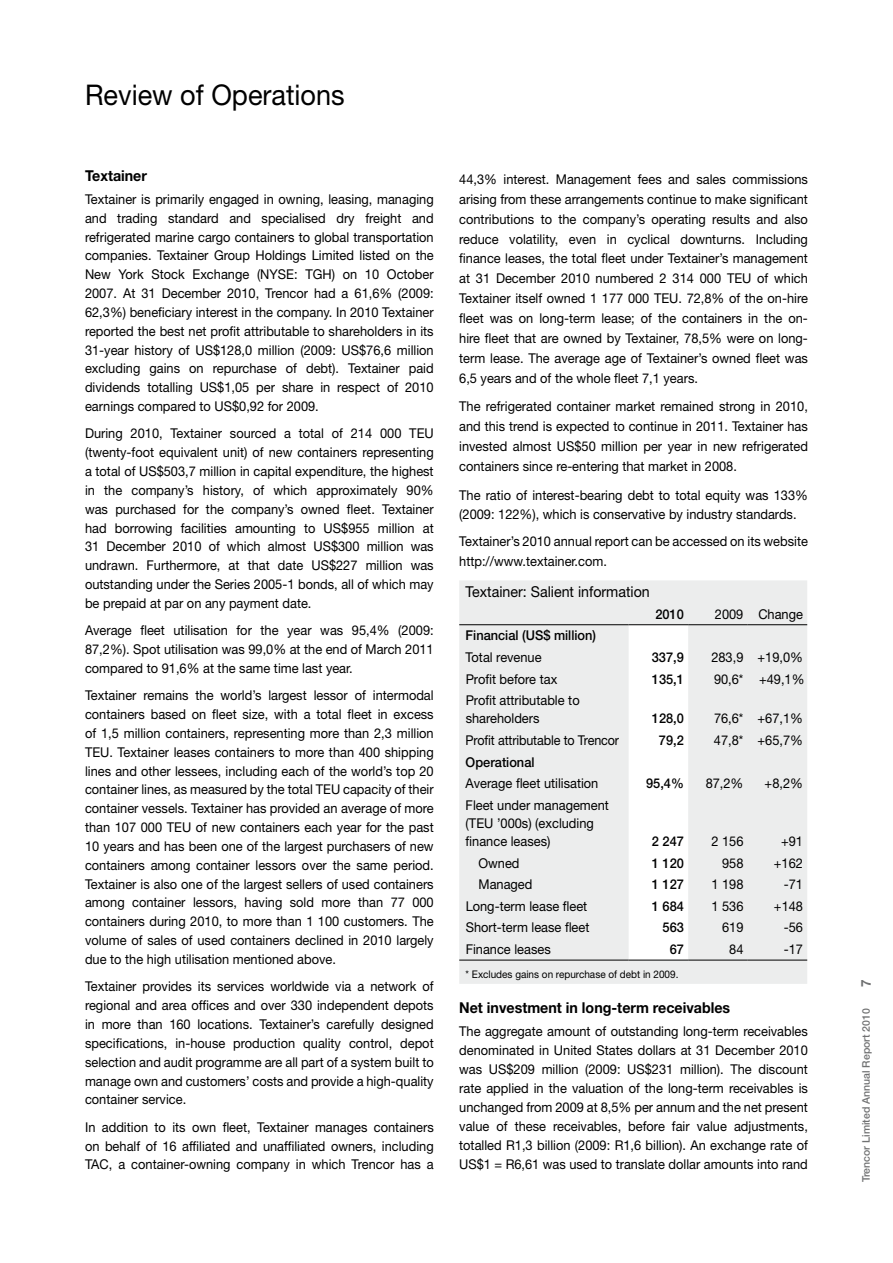
<style>
.page{position:relative;width:893px;height:1263px;background:#fff}
.page>*{position:absolute;margin:0;border:0;box-sizing:border-box;transform-origin:0 0}
.t1{font:28.5px "Helvetica Neue LT Std";color:#000;scale:.95 1}
.t2{font:700 15px "Helvetica Neue LT Std";color:#000;scale:.95 1}
.t3{font:15px "Helvetica Neue LT Std";color:#000;scale:.95 1}
.t4{font:13.5px/18.9px "Helvetica Neue LT Std";color:#000;text-align:justify;scale:.95 1}
.t5{font:500 13.5px "Helvetica Neue LT Std";color:#000;scale:.95 1}
.t6{font:13.5px "Helvetica Neue LT Std";color:#000;scale:.93 1}
.t7{font:700 13.5px "Helvetica Neue LT Std";color:#707172}
.t8{font:10.5px "Helvetica Neue LT Std";color:#000;scale:.95 1}
.t9{font:500 10.5px "Helvetica Neue LT Std";color:#707172}
</style>
<div class="page">
<svg style="left:459px;top:580px;width:348px;height:404px;fill:#eceded"></svg>
<hr style="left:459px;top:624px;width:170px;height:1px;background:#000">
<hr style="left:629px;top:624px;width:59px;height:1px;background:#000">
<hr style="left:688px;top:624px;width:60px;height:1px;background:#000">
<hr style="left:748px;top:624px;width:59px;height:1px;background:#000">
<hr style="left:459px;top:960px;width:170px;height:1px;background:#000">
<hr style="left:629px;top:960px;width:59px;height:1px;background:#000">
<hr style="left:688px;top:960px;width:60px;height:1px;background:#000">
<hr style="left:748px;top:960px;width:59px;height:1px;background:#000">
<h1 class="t1" style="left:85px;top:78px;width:275px">Review of Operations</h1>
<p class="t2" style="left:85px;top:166px;width:67px">Textainer</p>
<p class="t4" style="left:85px;top:189px;width:369px">Textainer is primarily engaged in owning, leasing, managing and trading standard and specialised dry freight and refrigerated marine cargo containers to global transportation companies. Textainer Group Holdings Limited listed on the New York Stock Exchange (NYSE: TGH) on 10 October 2007. At 31 December 2010, Trencor had a 61,6% (2009:<br>62,3%) beneficiary interest in the company. In 2010 Textainer reported the best net profit attributable to shareholders in its 31-year history of US$128,0 million (2009: US$76,6 million excluding gains on repurchase of debt). Textainer paid dividends totalling US$1,05 per share in respect of 2010 earnings compared to US$0,92 for 2009.</p>
<p class="t4" style="left:85px;top:424px;width:369px">During 2010, Textainer sourced a total of 214 000 TEU (twenty-foot equivalent unit) of new containers representing a total of US$503,7 million in capital expenditure, the highest in the company’s history, of which approximately 90% was purchased for the company’s owned fleet. Textainer had borrowing facilities amounting to US$955 million at 31 December 2010 of which almost US$300 million was undrawn. Furthermore, at that date US$227 million was outstanding under the Series 2005-1 bonds, all of which may be prepaid at par on any payment date.</p>
<p class="t4" style="left:85px;top:621px;width:368px">Average fleet utilisation for the year was 95,4% (2009:<br>87,2%). Spot utilisation was 99,0% at the end of March 2011 compared to 91,6% at the same time last year.</p>
<p class="t4" style="left:85px;top:686px;width:369px">Textainer remains the world’s largest lessor of intermodal containers based on fleet size, with a total fleet in excess of 1,5 million containers, representing more than 2,3 million TEU. Textainer leases containers to more than 400 shipping lines and other lessees, including each of the world’s top 20 container lines, as measured by the total TEU capacity of their container vessels. Textainer has provided an average of more than 107 000 TEU of new containers each year for the past 10 years and has been one of the largest purchasers of new containers among container lessors over the same period.<br>Textainer is also one of the largest sellers of used containers among container lessors, having sold more than 77 000 containers during 2010, to more than 1 100 customers. The volume of sales of used containers declined in 2010 largely due to the high utilisation mentioned above.</p>
<p class="t4" style="left:85px;top:977px;width:369px">Textainer provides its services worldwide via a network of regional and area offices and over 330 independent depots in more than 160 locations. Textainer’s carefully designed specifications, in-house production quality control, depot selection and audit programme are all part of a system built to manage own and customers’ costs and provide a high-quality container service.</p>
<p class="t4" style="left:85px;top:1117px;width:369px">In addition to its own fleet, Textainer manages containers on behalf of 16 affiliated and unaffiliated owners, including TAC, a container-owning company in which Trencor has a</p>
<p class="t4" style="left:459px;top:169px;width:369px;line-height:20px">44,3% interest. Management fees and sales commissions arising from these arrangements continue to make significant contributions to the company’s operating results and also reduce volatility, even in cyclical downturns. Including finance leases, the total fleet under Textainer’s management at 31 December 2010 numbered 2 314 000 TEU of which Textainer itself owned 1 177 000 TEU. 72,8% of the on-hire fleet was on long-term lease; of the containers in the on&shy;hire fleet that are owned by Textainer, 78,5% were on long&shy;term lease. The average age of Textainer’s owned fleet was 6,5 years and of the whole fleet 7,1 years.</p>
<p class="t4" style="left:459px;top:396px;width:369px;line-height:20px">The refrigerated container market remained strong in 2010, and this trend is expected to continue in 2011. Textainer has invested almost US$50 million per year in new refrigerated containers since re-entering that market in 2008.</p>
<p class="t4" style="left:459px;top:485px;width:369px">The ratio of interest-bearing debt to total equity was 133% (2009: 122%), which is conservative by industry standards.</p>
<p class="t4" style="left:459px;top:532px;width:369px">Textainer’s 2010 annual report can be accessed on its website http://www.textainer.com.</p>
<p class="t3" style="left:466px;top:583px;width:195px">Textainer: Salient information</p>
<p class="t5" style="left:655px;top:606px;width:32px">2010</p>
<p class="t4" style="left:715px;top:604px;width:94px">2009 Change</p>
<p class="t5" style="left:466px;top:627px;width:139px">Financial (US$ million)</p>
<p class="t4" style="left:466px;top:648px;width:82px">Total revenue</p>
<p class="t5" style="left:652px;top:649px;width:35px">337,9</p>
<p class="t4" style="left:711px;top:648px;width:98px">283,9 +19,0%</p>
<p class="t4" style="left:466px;top:669px;width:98px">Profit before tax</p>
<p class="t5" style="left:652px;top:671px;width:35px">135,1</p>
<p class="t4" style="left:714px;top:669px;width:97px">90,6* +49,1%</p>
<p class="t4" style="left:466px;top:691px;width:122px;line-height:18px">Profit attributable to shareholders</p>
<p class="t5" style="left:652px;top:710px;width:35px">128,0</p>
<p class="t4" style="left:714px;top:709px;width:95px">76,6* +67,1%</p>
<p class="t6" style="left:466px;top:732px;width:166px">Profit attributable to Trencor</p>
<p class="t5" style="left:659px;top:732px;width:28px">79,2</p>
<p class="t4" style="left:714px;top:730px;width:95px">47,8* +65,7%</p>
<p class="t5" style="left:466px;top:754px;width:74px">Operational</p>
<p class="t4" style="left:466px;top:774px;width:141px">Average fleet utilisation</p>
<p class="t5" style="left:646px;top:775px;width:41px">95,4%</p>
<p class="t4" style="left:706px;top:774px;width:41px">87,2%</p>
<p class="t4" style="left:765px;top:774px;width:42px">+8,2%</p>
<p class="t4" style="left:466px;top:796px;width:152px;line-height:18px;text-align:left">Fleet under management (TEU ’000s) (excluding finance leases)</p>
<p class="t5" style="left:652px;top:833px;width:35px">2 247</p>
<p class="t4" style="left:711px;top:831px;width:35px">2 156</p>
<p class="t4" style="left:781px;top:831px;width:25px">+91</p>
<p class="t4" style="left:478px;top:853px;width:45px">Owned</p>
<p class="t5" style="left:652px;top:855px;width:35px">1 120</p>
<p class="t4" style="left:722px;top:853px;width:24px">958</p>
<p class="t4" style="left:774px;top:853px;width:32px">+162</p>
<p class="t4" style="left:478px;top:875px;width:58px">Managed</p>
<p class="t5" style="left:652px;top:876px;width:35px">1 127</p>
<p class="t4" style="left:711px;top:875px;width:35px">1 198</p>
<p class="t4" style="left:784px;top:875px;width:22px">-71</p>
<p class="t4" style="left:466px;top:896px;width:130px">Long-term lease fleet</p>
<p class="t5" style="left:652px;top:898px;width:35px">1 684</p>
<p class="t4" style="left:711px;top:896px;width:35px">1 536</p>
<p class="t4" style="left:774px;top:896px;width:32px">+148</p>
<p class="t4" style="left:466px;top:918px;width:132px">Short-term lease fleet</p>
<p class="t5" style="left:663px;top:919px;width:24px">563</p>
<p class="t4" style="left:722px;top:918px;width:24px">619</p>
<p class="t4" style="left:784px;top:918px;width:22px">-56</p>
<p class="t4" style="left:466px;top:940px;width:91px">Finance leases</p>
<p class="t5" style="left:670px;top:941px;width:17px">67</p>
<p class="t4" style="left:729px;top:940px;width:17px">84</p>
<p class="t4" style="left:784px;top:940px;width:22px">-17</p>
<p class="t8" style="left:466px;top:968px;width:226px">* Excludes gains on repurchase of debt in 2009.</p>
<p class="t2" style="left:459px;top:998px;width:287px">Net investment in long-term receivables</p>
<p class="t4" style="left:459px;top:1022px;width:369px">The aggregate amount of outstanding long-term receivables denominated in United States dollars at 31 December 2010 was US$209 million (2009: US$231 million). The discount rate applied in the valuation of the long-term receivables is unchanged from 2009 at 8,5% per annum and the net present value of these receivables, before fair value adjustments, totalled R1,3 billion (2009: R1,6 billion). An exchange rate of US$1 = R6,61 was used to translate dollar amounts into rand</p>
<p class="t7" style="left:858px;top:986px;width:9px;rotate:-90deg">7</p>
<p class="t9" style="left:860px;top:1182px;width:175px;rotate:-90deg">Trencor Limited Annual Report 2010</p>
</div>
